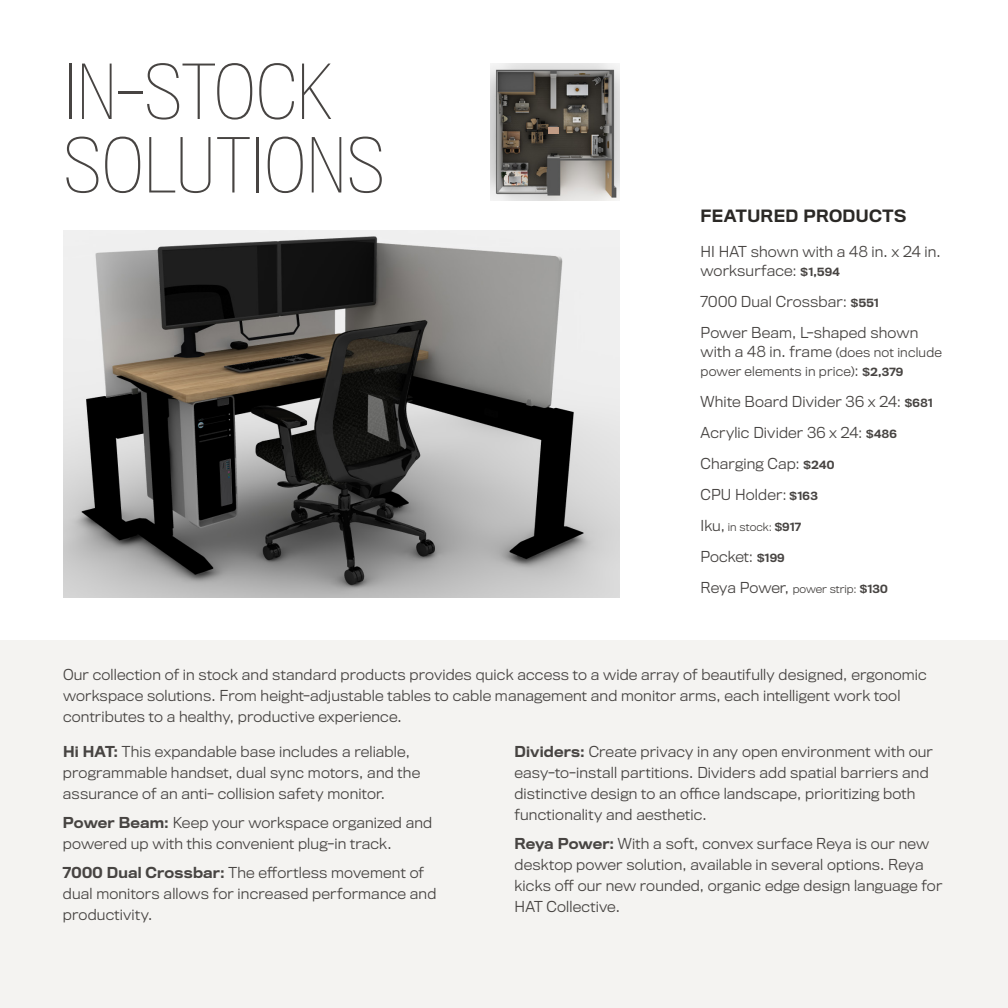
<style>
.page{position:relative;width:1008px;height:1008px;background:#fff}
.page>*{position:absolute;margin:0;border:0;box-sizing:border-box;transform-origin:0 0}
.t1{font:100 70px/73.5px "Titling Gothic FB Narrow";letter-spacing:-.005em;color:#474442}
.t2{font:500 15.75px "Titling Gothic FB";letter-spacing:.025em;color:#2b2926}
.Body_copy{font:300 14px/21px "Titling Gothic FB";letter-spacing:.01em;color:#474442}
.t3{font:300 12.25px "Titling Gothic FB";letter-spacing:.02em;color:#474442}
.t4{font:300 10.5px "Titling Gothic FB";letter-spacing:-.005em;color:#474442}
.s1{font-weight:500;font-size:10.5px}
.s2{font-size:12.25px}
.s3{font-size:14px}
.s4{font-weight:500}
</style>
<div class="page">
<div style="left:0;top:640px;width:1008px;height:368px;background:#f4f3f1"></div>
<img style="left:63px;top:231px;width:557px;height:366px">
<img style="left:490px;top:63px;width:130px;height:138px">
<div style="left:548px;top:127px;width:11px;height:7px;background:#c19c86"></div>
<p class="t1" style="left:63px;top:56px;width:324px">IN-STOCK<br>SOLUTIONS</p>
<p class="t2" style="left:701px;top:206px;width:207px">FEATURED PRODUCTS</p>
<p class="Body_copy" style="left:701px;top:242px;width:242px;line-height:19.2px">HI HAT shown with a 48 in. x 24 in. worksurface: <span class="s1">$1,594</span></p>
<p class="Body_copy" style="left:701px;top:291px;width:180px">7000 Dual Crossbar: <span class="s1">$551</span></p>
<p class="Body_copy" style="left:701px;top:323px;width:243px;line-height:19.2px">Power Beam, L-shaped shown with a 48 in. frame <span class="s2">(does not include</span></p>
<p class="t3" style="left:701px;top:364px;width:204px">power elements in price)<span class="s3">:</span> <span class="s1">$2,379</span></p>
<p class="Body_copy" style="left:701px;top:391px;width:234px">White Board Divider 36 x 24: <span class="s1">$681</span></p>
<p class="Body_copy" style="left:701px;top:422px;width:198px">Acrylic Divider 36 x 24: <span class="s1">$486</span></p>
<p class="Body_copy" style="left:701px;top:453px;width:135px">Charging Cap: <span class="s1">$240</span></p>
<p class="Body_copy" style="left:701px;top:484px;width:119px">CPU Holder: <span class="s1">$163</span></p>
<p class="t4" style="left:701px;top:521px;width:102px"><span class="s3">Iku,</span> in stock: <span class="s4">$917</span></p>
<p class="Body_copy" style="left:701px;top:546px;width:86px">Pocket: <span class="s1">$199</span></p>
<p class="t4" style="left:701px;top:582px;width:189px"><span class="s3">Reya Power,</span> power strip: <span class="s4">$130</span></p>
<p class="Body_copy" style="left:63px;top:664px;width:865px">Our collection of in stock and standard products provides quick access to a wide array of beautifully designed, ergonomic workspace solutions. From height-adjustable tables to cable management and monitor arms, each intelligent work tool contributes to a healthy, productive experience.</p>
<p class="Body_copy" style="left:63px;top:741px;width:359px"><span class="s4">Hi HAT:</span> This expandable base includes a reliable, programmable handset, dual sync motors, and the assurance of an anti- collision safety monitor.</p>
<p class="Body_copy" style="left:63px;top:812px;width:371px"><span class="s4">Power Beam:</span> Keep your workspace organized and powered up with this convenient plug-in track.</p>
<p class="Body_copy" style="left:63px;top:862px;width:375px"><span class="s4">7000 Dual Crossbar:</span> The effortless movement of dual monitors allows for increased performance and productivity.</p>
<p class="Body_copy" style="left:514px;top:741px;width:420px"><span class="s4">Dividers:</span> Create privacy in any open environment with our easy-to-install partitions. Dividers add spatial barriers and distinctive design to an office landscape, prioritizing both functionality and aesthetic.</p>
<p class="Body_copy" style="left:514px;top:833px;width:429px"><span class="s4">Reya Power:</span> With a soft, convex surface Reya is our new desktop power solution, available in several options. Reya kicks off our new rounded, organic edge design language for HAT Collective.</p>
</div>
